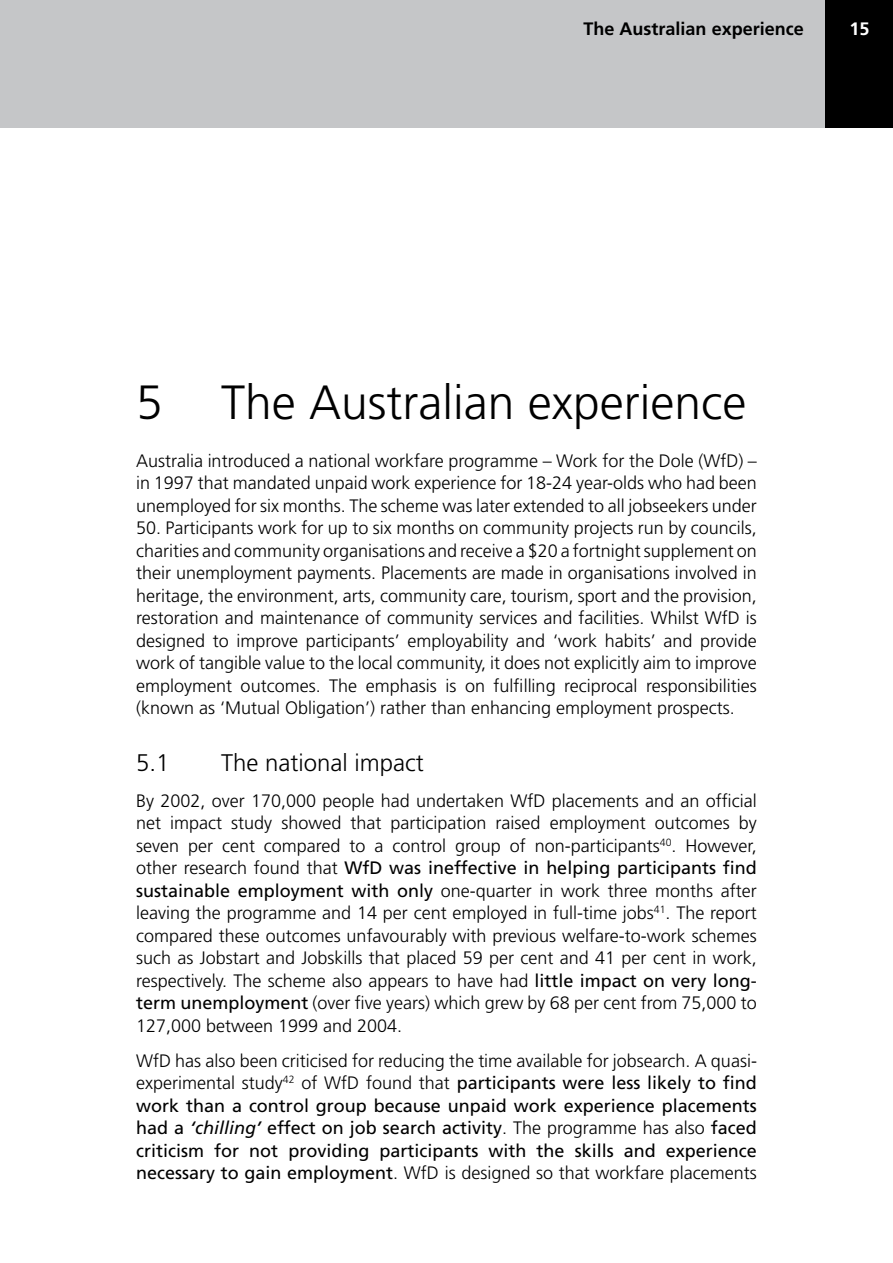
<style>
.page{position:relative;width:893px;height:1263px;background:#fff}
.page>*{position:absolute;margin:0;border:0;box-sizing:border-box;transform-origin:0 0}
.t1{font:300 48px "Frutiger LT";color:#000}
.t2{font:300 24px "Frutiger LT";color:#000}
.t3{font:300 18px/22.5px "Frutiger LT";color:#000;text-align:justify}
.t4{font:18px/22.5px "Frutiger LT";color:#000;text-align:justify}
.t5{font:700 18px "Frutiger LT";color:#000}
.t6{font:700 18px "Frutiger LT";color:#fff}
.s1{font-weight:400}
.s2{font-weight:300}
.s3{font-style:italic}
</style>
<div class="page">
<div style="left:825px;top:0;width:68px;height:128px;background:#000"></div>
<div style="left:0;top:0;width:825px;height:128px;background:#c5c6c8"></div>
<p class="t5" style="left:584px;top:18px;width:222px">The Australian experience</p>
<p class="t6" style="left:849px;top:18px;width:22px">15</p>
<h1 class="t1" style="left:136px;top:375px;width:612px">5 The Australian experience</h1>
<p class="t3" style="left:136px;top:449px;width:622px">Australia introduced a national workfare programme – Work for the Dole (WfD) – in 1997 that mandated unpaid work experience for 18-24 year-olds who had been unemployed for six months. The scheme was later extended to all jobseekers under</p>
<p class="t3" style="left:136px;top:517px;width:622px">50. Participants work for up to six months on community projects run by councils, charities and community organisations and receive a $20 a fortnight supplement on their unemployment payments. Placements are made in organisations involved in heritage, the environment, arts, community care, tourism, sport and the provision, restoration and maintenance of community services and facilities. Whilst WfD is designed to improve participants’ employability and ‘work habits’ and provide work of tangible value to the local community, it does not explicitly aim to improve employment outcomes. The emphasis is on fulfilling reciprocal responsibilities (known as ‘Mutual Obligation’) rather than enhancing employment prospects.</p>
<h2 class="t2" style="left:136px;top:749px;width:35px">5.1</h2>
<h2 class="t2" style="left:221px;top:749px;width:204px">The national impact</h2>
<p class="t3" style="left:136px;top:789px;width:622px">By 2002, over 170,000 people had undertaken WfD placements and an official net impact study showed that participation raised employment outcomes by seven per cent compared to a control group of non-participants<sup>40</sup>. However, other research found that <span class="s1">WfD was ineffective in helping participants find sustainable employment with only</span> one-quarter in work three months after leaving the programme and 14 per cent employed in full-time jobs<sup>41</sup>. The report compared these outcomes unfavourably with previous welfare-to-work schemes such as Jobstart and Jobskills that placed 59 per cent and 41 per cent in work, respectively. The scheme also appears to have had <span class="s1">little impact on very long&shy;term unemployment</span> (over five years) which grew by 68 per cent from 75,000 to 127,000 between 1999 and 2004.</p>
<p class="t4" style="left:136px;top:1049px;width:622px"><span class="s2">WfD has also been criticised for reducing the time available for jobsearch. A quasi&shy;experimental study</span><sup>42</sup> <span class="s2">of WfD found that</span> participants were less likely to find work than a control group because unpaid work experience placements had a <span class="s3">‘chilling’</span> effect on job search activity<span class="s2">. The programme has also</span> faced criticism for not providing participants with the skills and experience necessary to gain employment<span class="s2">. WfD is designed so that workfare placements</span></p>
</div>
